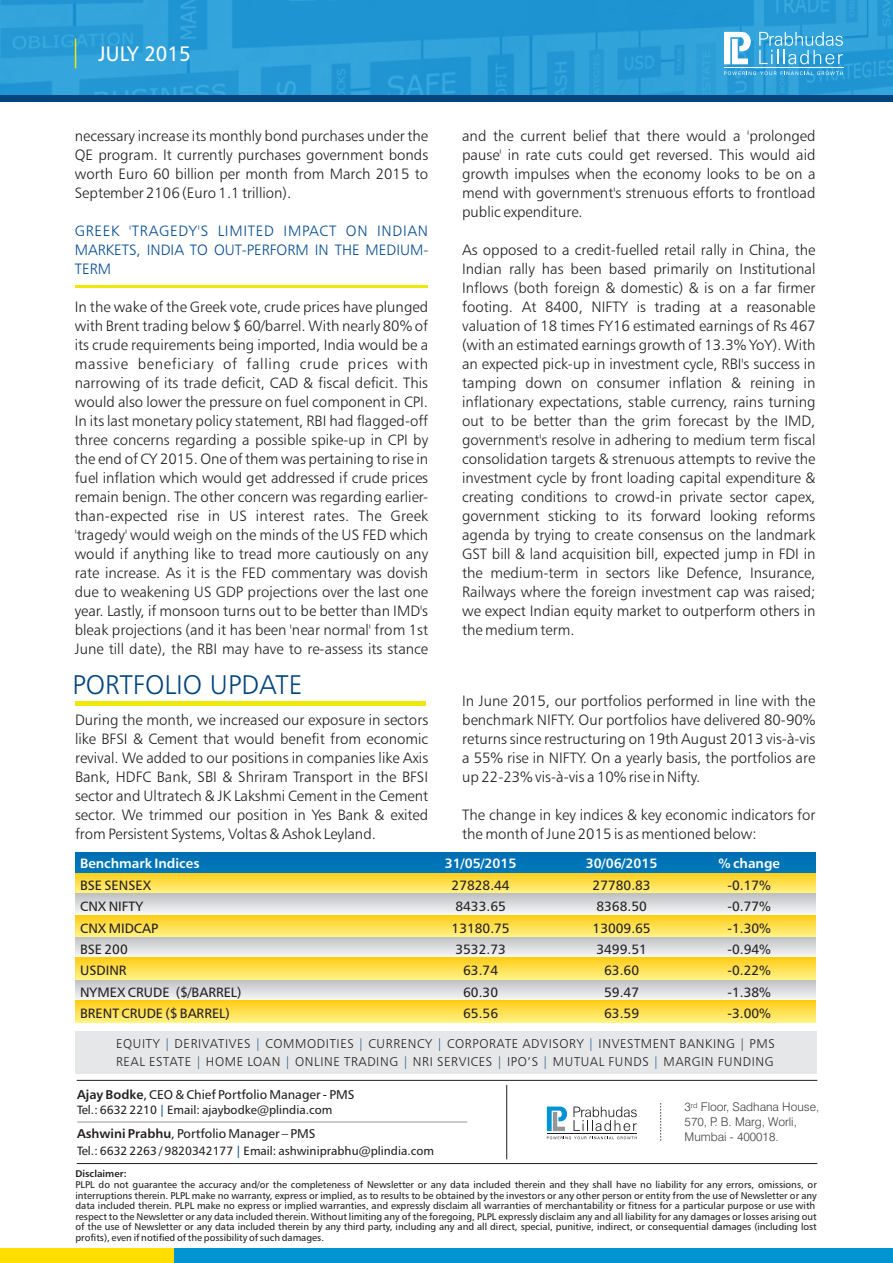
<style>
.page{position:relative;width:893px;height:1263px;background:#fff}
.page>*{position:absolute;margin:0;border:0;box-sizing:border-box;transform-origin:0 0}
.t1{font:27px "Humanist 777 BT Light B";color:#00437d}
.t2{font:21px "Humanist 777 BT Roman B";color:#fff;scale:.96 1}
.t3{font:15px/19px "Humanist 777 BT Light B";color:#231f20;text-align:justify}
.t4{font:15px/19px "Humanist 777 BT Light B";color:#004a8f;text-align:justify}
.t5{font:13.5px "Humanist 777 BT Roman B";color:#231f20}
.t6{font:13.5px "Humanist 777 BT Bold B";color:#fff}
.t7{font:12.75px/18.1px "Humanist 777 BT Light B";letter-spacing:.05em;color:#231f20}
.t8{font:12.75px "Humanist 777 BT Roman B";color:#231f20}
.t9{font:12px "Humanist 777 BT Roman B";color:#231f20}
.t10{font:300 12px/15px "Swiss 721 BT";color:#404041}
.t11{font:9.75px/10.6px "Humanist 777 BT Roman B";color:#231f20}
.t12{font:9.75px "Humanist 777 BT Bold B";color:#231f20}
.t13{font:300 7.5px "Swiss 721 BT";color:#404041}
.s1{color:#00437d}
.s2{font-family:"Humanist 777 BT Bold B"}
</style>
<div class="page">
<div style="left:1px;top:88px;width:892px;height:14px;background:#00437d"></div>
<div style="left:0;top:0;width:893px;height:94px;background:linear-gradient(to right,#2b9ed7,#269ad6)"></div>
<div style="left:0;top:1249px;width:174px;height:14px;background:#ffde00"></div>
<div style="left:174px;top:1249px;width:719px;height:14px;background:#0094d2"></div>
<svg style="left:75px;top:39px;width:1px;height:29px"></svg>
<svg style="left:724px;top:32px;width:27px;height:32px"></svg>
<hr style="left:724px;top:68px;width:119px;height:1px;background:#fff">
<svg style="left:759px;top:32px;width:84px;height:32px;background:#56b2e0"></svg>
<svg style="left:724px;top:71px;width:119px;height:4px"></svg>
<hr style="left:75px;top:285px;width:352px;height:3px;background:#ede80a">
<img style="left:75px;top:853px;width:740px;height:169px">
<div style="left:75px;top:1031px;width:741px;height:43px;background:#e6e7e8"></div>
<div style="left:75px;top:701px;width:351px;height:5px;background:#ede80a"></div>
<hr style="left:77px;top:1163px;width:740px;height:1px;background:#231f20">
<hr style="left:77px;top:1080px;width:740px;height:1px;background:#231f20">
<svg style="left:547px;top:1106px;width:90px;height:33px"></svg>
<svg style="left:660px;top:1103px;width:1px;height:38px"></svg>
<hr style="left:506px;top:1085px;width:1px;height:74px;background:#231f20">
<hr style="left:77px;top:1122px;width:390px;height:1px;background:#939598">
<h2 class="t2" style="left:99px;top:45px;width:97px">JULY 2015</h2>
<p class="t3" style="left:75px;top:127px;width:355px">necessary increase its monthly bond purchases under the QE program. It currently purchases government bonds worth Euro 60 billion per month from March 2015 to September 2106 (Euro 1.1 trillion).</p>
<p class="t4" style="left:75px;top:222px;width:355px">GREEK 'TRAGEDY'S LIMITED IMPACT ON INDIAN MARKETS, INDIA TO OUT-PERFORM IN THE MEDIUM-TERM</p>
<p class="t3" style="left:75px;top:298px;width:355px">In the wake of the Greek vote, crude prices have plunged with Brent trading below $ 60/barrel. With nearly 80% of its crude requirements being imported, India would be a massive beneficiary of falling crude prices with narrowing of its trade deficit, CAD &amp; fiscal deficit. This would also lower the pressure on fuel component in CPI.<br>In its last monetary policy statement, RBI had flagged-off three concerns regarding a possible spike-up in CPI by the end of CY 2015. One of them was pertaining to rise in fuel inflation which would get addressed if crude prices remain benign. The other concern was regarding earlier&shy;than-expected rise in US interest rates. The Greek 'tragedy' would weigh on the minds of the US FED which would if anything like to tread more cautiously on any rate increase. As it is the FED commentary was dovish due to weakening US GDP projections over the last one year. Lastly, if monsoon turns out to be better than IMD's bleak projections (and it has been 'near normal' from 1st June till date), the RBI may have to re-assess its stance</p>
<h1 class="t1" style="left:73px;top:673px;width:231px">PORTFOLIO UPDATE</h1>
<p class="t3" style="left:75px;top:711px;width:355px">During the month, we increased our exposure in sectors like BFSI &amp; Cement that would benefit from economic revival. We added to our positions in companies like Axis Bank, HDFC Bank, SBI &amp; Shriram Transport in the BFSI sector and Ultratech &amp; JK Lakshmi Cement in the Cement sector. We trimmed our position in Yes Bank &amp; exited from Persistent Systems, Voltas &amp; Ashok Leyland.</p>
<p class="t3" style="left:462px;top:127px;width:355px">and the current belief that there would a 'prolonged pause' in rate cuts could get reversed. This would aid growth impulses when the economy looks to be on a mend with government's strenuous efforts to frontload public expenditure.</p>
<p class="t3" style="left:462px;top:241px;width:355px">As opposed to a credit-fuelled retail rally in China, the Indian rally has been based primarily on Institutional Inflows (both foreign &amp; domestic) &amp; is on a far firmer footing. At 8400, NIFTY is trading at a reasonable valuation of 18 times FY16 estimated earnings of Rs 467 (with an estimated earnings growth of 13.3% YoY). With an expected pick-up in investment cycle, RBI's success in tamping down on consumer inflation &amp; reining in inflationary expectations, stable currency, rains turning out to be better than the grim forecast by the IMD, government's resolve in adhering to medium term fiscal consolidation targets &amp; strenuous attempts to revive the investment cycle by front loading capital expenditure &amp; creating conditions to crowd-in private sector capex, government sticking to its forward looking reforms agenda by trying to create consensus on the landmark GST bill &amp; land acquisition bill, expected jump in FDI in the medium-term in sectors like Defence, Insurance, Railways where the foreign investment cap was raised; we expect Indian equity market to outperform others in the medium term.</p>
<p class="t3" style="left:462px;top:692px;width:355px">In June 2015, our portfolios performed in line with the benchmark NIFTY. Our portfolios have delivered 80-90% returns since restructuring on 19th August 2013 vis-à-vis a 55% rise in NIFTY. On a yearly basis, the portfolios are up 22-23% vis-à-vis a 10% rise in Nifty.</p>
<p class="t3" style="left:462px;top:807px;width:355px">The change in key indices &amp; key economic indicators for the month of June 2015 is as mentioned below:</p>
<p class="t6" style="left:80px;top:858px;width:121px">Benchmark Indices</p>
<p class="t6" style="left:445px;top:858px;width:73px">31/05/2015</p>
<p class="t6" style="left:586px;top:858px;width:73px">30/06/2015</p>
<p class="t6" style="left:718px;top:858px;width:63px">% change</p>
<p class="t5" style="left:80px;top:879px;width:73px">BSE SENSEX</p>
<p class="t5" style="left:452px;top:879px;width:60px">27828.44</p>
<p class="t5" style="left:593px;top:879px;width:60px">27780.83</p>
<p class="t5" style="left:727px;top:879px;width:45px">-0.17%</p>
<p class="t5" style="left:80px;top:901px;width:65px">CNX NIFTY</p>
<p class="t5" style="left:455px;top:901px;width:52px">8433.65</p>
<p class="t5" style="left:596px;top:901px;width:52px">8368.50</p>
<p class="t5" style="left:727px;top:901px;width:45px">-0.77%</p>
<p class="t5" style="left:80px;top:922px;width:80px">CNX MIDCAP</p>
<p class="t5" style="left:452px;top:922px;width:60px">13180.75</p>
<p class="t5" style="left:593px;top:922px;width:60px">13009.65</p>
<p class="t5" style="left:727px;top:922px;width:45px">-1.30%</p>
<p class="t5" style="left:80px;top:944px;width:49px">BSE 200</p>
<p class="t5" style="left:455px;top:944px;width:52px">3532.73</p>
<p class="t5" style="left:596px;top:944px;width:52px">3499.51</p>
<p class="t5" style="left:727px;top:944px;width:45px">-0.94%</p>
<p class="t5" style="left:80px;top:965px;width:48px">USDINR</p>
<p class="t5" style="left:463px;top:965px;width:36px">63.74</p>
<p class="t5" style="left:604px;top:965px;width:36px">63.60</p>
<p class="t5" style="left:727px;top:965px;width:45px">-0.22%</p>
<p class="t5" style="left:80px;top:987px;width:163px">NYMEX CRUDE ($/BARREL)</p>
<p class="t5" style="left:463px;top:987px;width:36px">60.30</p>
<p class="t5" style="left:604px;top:987px;width:36px">59.47</p>
<p class="t5" style="left:727px;top:987px;width:45px">-1.38%</p>
<p class="t5" style="left:80px;top:1008px;width:151px">BRENT CRUDE ($ BARREL)</p>
<p class="t5" style="left:463px;top:1008px;width:36px">65.56</p>
<p class="t5" style="left:604px;top:1008px;width:36px">63.59</p>
<p class="t5" style="left:727px;top:1008px;width:45px">-3.00%</p>
<p class="t7" style="left:116px;top:1036px;width:660px">EQUITY <span class="s1">|</span> DERIVATIVES <span class="s1">|</span> COMMODITIES <span class="s1">|</span> CURRENCY <span class="s1">|</span> CORPORATE ADVISORY <span class="s1">|</span> INVESTMENT BANKING | PMS<br>REAL ESTATE <span class="s1">|</span> HOME LOAN <span class="s1">|</span> ONLINE TRADING <span class="s1">|</span> NRI SERVICES <span class="s1">|</span> IPO’S <span class="s1">|</span> MUTUAL FUNDS <span class="s1">|</span> MARGIN FUNDING</p>
<p class="t8" style="left:77px;top:1089px;width:279px"><span class="s2">Ajay Bodke</span>, CEO &amp; Chief Portfolio Manager - PMS</p>
<p class="t9" style="left:77px;top:1105px;width:257px">Tel.: 6632 2210 <span class="s1">|</span> Email: ajaybodke@plindia.com</p>
<p class="t8" style="left:77px;top:1128px;width:240px"><span class="s2">Ashwini Prabhu</span>, Portfolio Manager – PMS</p>
<p class="t9" style="left:77px;top:1146px;width:358px">Tel.: 6632 2263 / 9820342177 <span class="s1">|</span> Email: ashwiniprabhu@plindia.com</p>
<p class="t13" style="left:691px;top:1102px;width:8px">rd</p>
<p class="t10" style="left:685px;top:1101px;width:136px">3 Floor, Sadhana House,<br>570, P. B. Marg, Worli,<br>Mumbai - 400018.</p>
<p class="t12" style="left:75px;top:1170px;width:53px">Disclaimer:</p>
<p class="t11" style="left:75px;top:1180px;width:743px">PLPL do not guarantee the accuracy and/or the completeness of Newsletter or any data included therein and they shall have no liability for any errors, omissions, or interruptions therein. PLPL make no warranty, express or implied, as to results to be obtained by the investors or any other person or entity from the use of Newsletter or any data included therein. PLPL make no express or implied warranties, and expressly disclaim all warranties of merchantability or fitness for a particular purpose or use with respect to the Newsletter or any data included therein. Without limiting any of the foregoing, PLPL expressly disclaim any and all liability for any damages or losses arising out of the use of Newsletter or any data included therein by any third party, including any and all direct, special, punitive, indirect, or consequential damages (including lost profits), even if notified of the possibility of such damages.</p>
</div>
